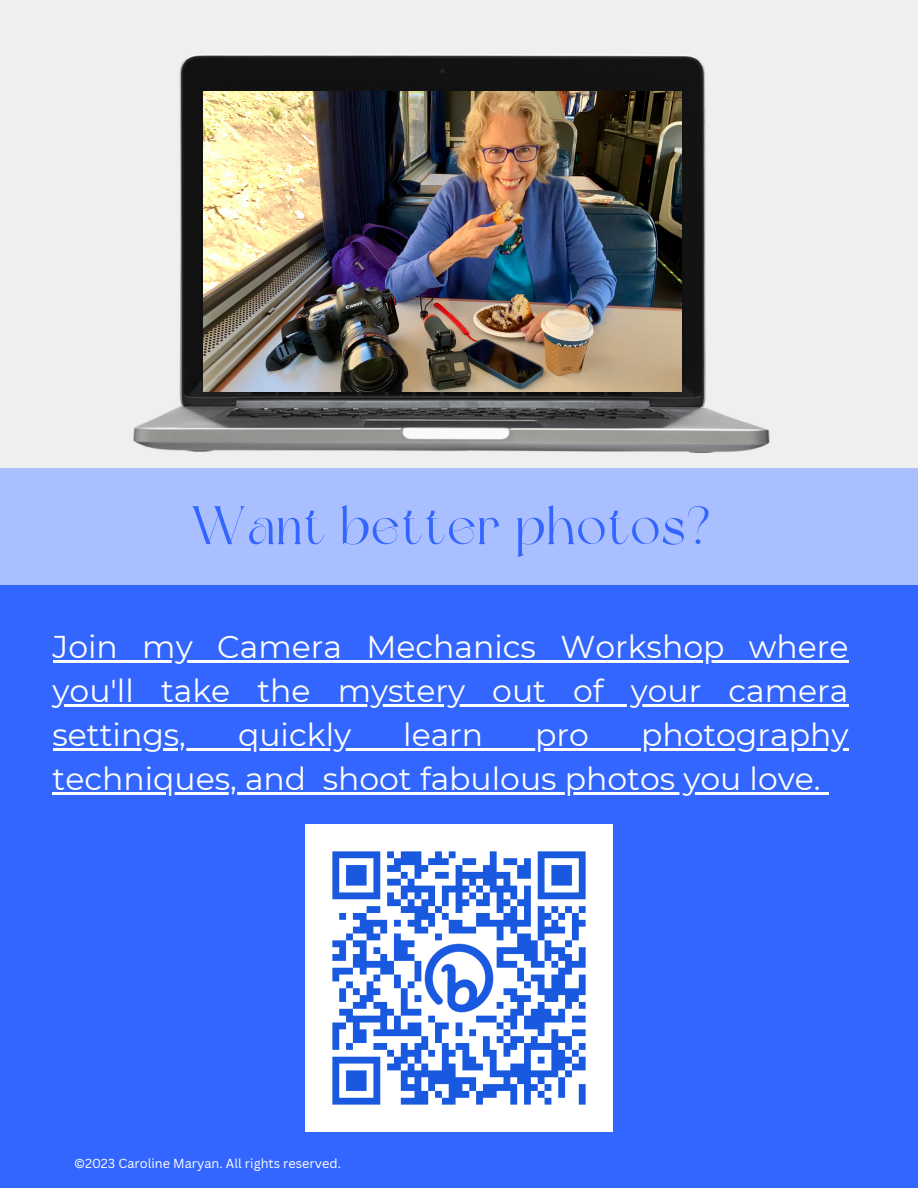
<style>
.page{position:relative;width:918px;height:1188px;background:#efefef}
.page>*{position:absolute;margin:0;border:0;box-sizing:border-box;transform-origin:0 0}
.t1{font:54px "Dream Avenue";letter-spacing:.025em;color:#36f}
.t2{font:31.5px/43.8px "Montserrat";color:#fff;text-align:justify}
.t3{font:12.75px "Canva Sans";color:#fff}
</style>
<div class="page">
<div style="left:0;top:468px;width:918px;height:292px;background:#aabfff"></div>
<div style="left:0;top:586px;width:918px;height:602px;background:#36f"></div>
<img style="left:92px;top:55px;width:702px;height:531px">
<img style="left:204px;top:92px;width:478px;height:299px">
<img style="left:305px;top:824px;width:307px;height:307px">
<hr style="left:53px;top:661px;width:795px;height:2px;background:#fff">
<hr style="left:53px;top:705px;width:795px;height:2px;background:#fff">
<hr style="left:53px;top:748px;width:795px;height:3px;background:#fff">
<hr style="left:53px;top:792px;width:253px;height:3px;background:#fff">
<hr style="left:306px;top:792px;width:17px;height:3px;background:#fff">
<hr style="left:323px;top:792px;width:498px;height:3px;background:#fff">
<svg style="left:821px;top:792px;width:8px;height:3px"></svg>
<p class="t1" style="left:191px;top:504px;width:521px">Want better photos?</p>
<p class="t2" style="left:53px;top:625px;width:797px">Join my Camera Mechanics Workshop where you'll take the mystery out of your camera settings,</p>
<p class="t2" style="left:53px;top:713px;width:797px;text-indent:588px">photography techniques, and shoot fabulous photos you love.</p>
<p class="t2" style="left:238px;top:713px;width:115px">quickly</p>
<p class="t2" style="left:403px;top:713px;width:82px">learn</p>
<p class="t2" style="left:535px;top:713px;width:55px">pro</p>
<p class="t3" style="left:74px;top:1154px;width:269px">©2023 Caroline Maryan. All rights reserved.</p>
</div>
